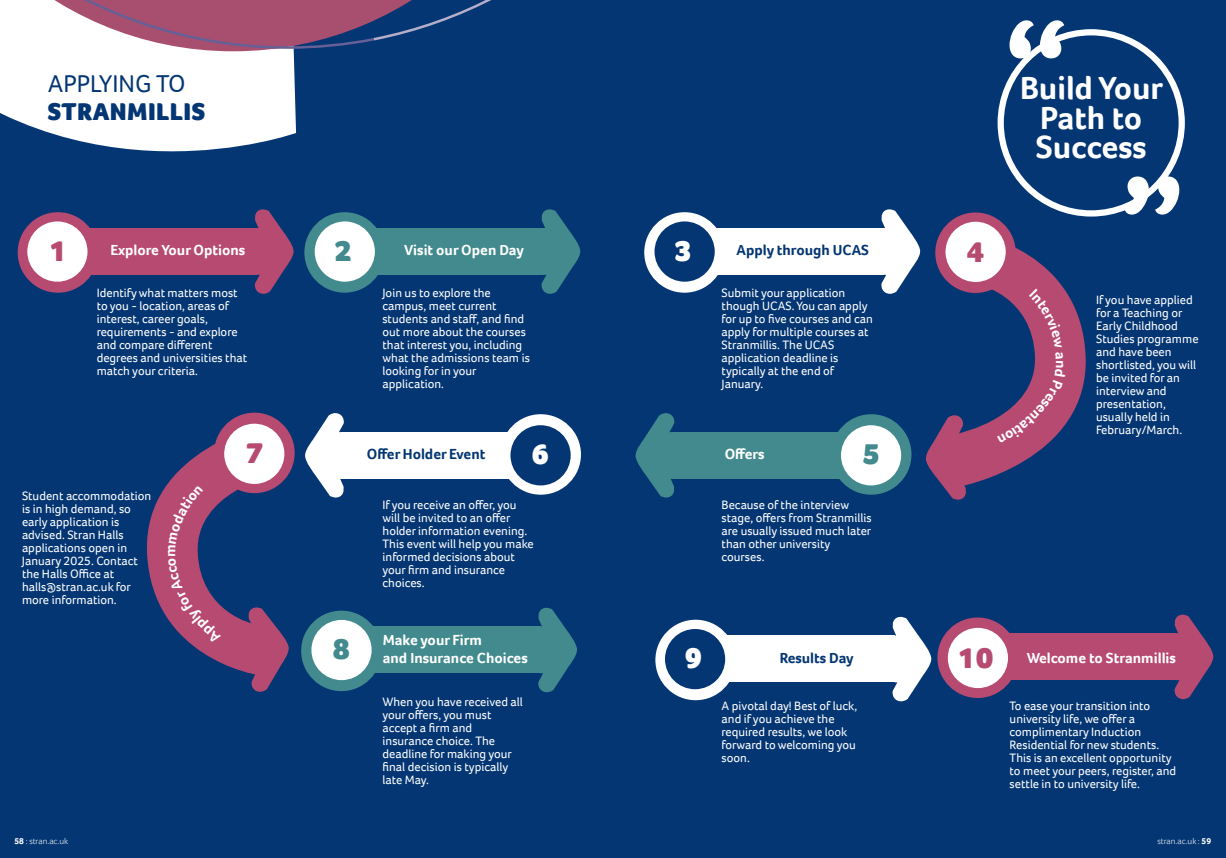
<style>
.page{position:relative;width:1226px;height:858px;background:#fff}
.page>*{position:absolute;margin:0;border:0;box-sizing:border-box;transform-origin:0 0}
.t1{font:700 145.75px "Foco";color:#fff}
.t2{font:700 33px/29.8px "Foco";color:#fff;text-align:center}
.t3{font:900 30px "Foco";color:#b74a70}
.t4{font:900 30px "Foco";color:#428a8d}
.t5{font:900 30px "Foco";color:#fff}
.t6{font:900 25px "Foco";letter-spacing:.015em;color:#043673}
.t7{font:25px "Foco";color:#043673}
.t8{font:700 15px/18px "Foco";color:#fff}
.t9{font:700 15px "Foco";color:#043673}
.t10{font:12.5px/13px "Foco";color:#fff}
.t11{font:300 8.75px "Foco";color:#fff}
.s1{font-weight:700}
</style>
<div class="page">
<div style="left:0;top:0;width:1226px;height:857px;background:#043673"></div>
<svg style="left:0;top:51px;width:296px;height:101px;background:#e4e9f0"></svg>
<svg style="left:0;top:0;width:491px;height:51px"></svg>
<div style="left:18px;top:212px;width:80px;height:81px;background:#b74a70;border-radius:50%"></div>
<div style="left:76px;top:228px;width:181px;height:47px;background:#b74a70"></div>
<svg style="left:254px;top:209px;width:40px;height:85px"></svg>
<div style="left:937px;top:617px;width:81px;height:81px;background:#b74a70;border-radius:50%"></div>
<div style="left:995px;top:633px;width:181px;height:47px;background:#b74a70"></div>
<svg style="left:1174px;top:614px;width:39px;height:86px"></svg>
<div style="left:27px;top:221px;width:61px;height:61px;background:#fff;border-radius:50%"></div>
<div style="left:304px;top:212px;width:81px;height:81px;background:#428a8d;border-radius:50%"></div>
<div style="left:362px;top:228px;width:181px;height:47px;background:#428a8d"></div>
<svg style="left:541px;top:209px;width:39px;height:85px"></svg>
<div style="left:315px;top:221px;width:60px;height:61px;background:#fff;border-radius:50%"></div>
<div style="left:831px;top:414px;width:80px;height:80px;background:#428a8d;border-radius:50%"></div>
<div style="left:672px;top:432px;width:181px;height:47px;background:#428a8d"></div>
<svg style="left:636px;top:413px;width:39px;height:85px"></svg>
<div style="left:841px;top:425px;width:60px;height:60px;background:#fff;border-radius:50%"></div>
<div style="left:301px;top:610px;width:81px;height:81px;background:#428a8d;border-radius:50%"></div>
<div style="left:359px;top:626px;width:181px;height:47px;background:#428a8d"></div>
<svg style="left:538px;top:607px;width:39px;height:86px"></svg>
<div style="left:311px;top:620px;width:61px;height:60px;background:#fff;border-radius:50%"></div>
<div style="left:948px;top:627px;width:60px;height:61px;background:#fff;border-radius:50%"></div>
<div style="left:644px;top:212px;width:81px;height:81px;background:#fff;border-radius:50%"></div>
<div style="left:702px;top:228px;width:181px;height:47px;background:#fff"></div>
<svg style="left:881px;top:209px;width:39px;height:85px"></svg>
<div style="left:655px;top:221px;width:60px;height:61px;background:#043673;border-radius:50%"></div>
<div style="left:655px;top:619px;width:81px;height:81px;background:#fff;border-radius:50%"></div>
<div style="left:713px;top:635px;width:181px;height:47px;background:#fff"></div>
<svg style="left:892px;top:616px;width:39px;height:86px"></svg>
<div style="left:665px;top:629px;width:60px;height:60px;background:#043673;border-radius:50%"></div>
<div style="left:501px;top:414px;width:80px;height:80px;background:#fff;border-radius:50%"></div>
<div style="left:342px;top:432px;width:181px;height:47px;background:#fff"></div>
<svg style="left:305px;top:413px;width:39px;height:85px"></svg>
<div style="left:510px;top:425px;width:61px;height:60px;background:#043673;border-radius:50%"></div>
<svg style="left:926px;top:29px;width:259px;height:471px"></svg>
<svg style="left:146px;top:412px;width:149px;height:280px"></svg>
<h3 class="t7" style="left:48px;top:72px;width:140px">APPLYING TO</h3>
<h3 class="t6" style="left:48px;top:103px;width:159px">STRANMILLIS</h3>
<h3 class="t3" style="left:49px;top:240px;width:19px">1</h3>
<p class="t8" style="left:110px;top:242px;width:137px">Explore Your Options</p>
<h3 class="t4" style="left:335px;top:240px;width:19px">2</h3>
<p class="t8" style="left:404px;top:242px;width:121px">Visit our Open Day</p>
<h3 class="t5" style="left:675px;top:240px;width:19px">3</h3>
<p class="t9" style="left:737px;top:244px;width:134px">Apply through UCAS</p>
<h3 class="t3" style="left:967px;top:241px;width:19px">4</h3>
<h1 class="t1" style="left:1002px;top:18px;width:69px">“</h1>
<h2 class="t2" style="left:1020px;top:76px;width:144px">Build Your<br>Path to<br>Success</h2>
<h1 class="t1" style="left:1119px;top:174px;width:69px">”</h1>
<p class="t10" style="left:97px;top:287px;width:152px">Identify what matters most to you - location, areas of interest, career goals, requirements - and explore and compare different degrees and universities that match your criteria.</p>
<p class="t10" style="left:383px;top:287px;width:149px">Join us to explore the campus, meet current students and staff, and find out more about the courses that interest you, including what the admissions team is looking for in your application.</p>
<p class="t10" style="left:722px;top:287px;width:153px">Submit your application though UCAS. You can apply for up to five courses and can apply for multiple courses at<br>Stranmillis. The UCAS application deadline is typically at the end of<br>January.</p>
<p class="t10" style="left:1096px;top:294px;width:104px">If you have applied for a Teaching or<br>Early Childhood<br>Studies programme and have been shortlisted, you will be invited for an interview and presentation, usually held in<br>February/March.</p>
<p class="t10" style="left:22px;top:490px;width:131px">Student accommodation is in high demand, so early application is advised. Stran Halls applications open in<br>January 2025. Contact the Halls Ofoce at halls@stran.ac.uk for more information.</p>
<h3 class="t3" style="left:245px;top:442px;width:19px">7</h3>
<p class="t9" style="left:367px;top:448px;width:120px">Offer Holder Event</p>
<h3 class="t5" style="left:531px;top:443px;width:19px">6</h3>
<p class="t8" style="left:725px;top:446px;width:42px">Offers</p>
<h3 class="t4" style="left:863px;top:443px;width:19px">5</h3>
<p class="t10" style="left:383px;top:498px;width:153px">If you receive an offer, you will be invited to an offer holder information evening.<br>This event will help you make informed decisions about your firm and insurance choices.</p>
<p class="t10" style="left:722px;top:498px;width:152px">Because of the interview stage, offers from Stranmillis are usually issued much later than other university courses.</p>
<p class="t8" style="left:383px;top:631px;width:147px">Make your Firm<br>and Insurance Choices</p>
<h3 class="t4" style="left:332px;top:638px;width:19px">8</h3>
<h3 class="t5" style="left:685px;top:647px;width:19px">9</h3>
<h3 class="t3" style="left:958px;top:647px;width:37px">10</h3>
<p class="t9" style="left:780px;top:652px;width:75px">Results Day</p>
<p class="t8" style="left:1027px;top:650px;width:151px">Welcome to Stranmillis</p>
<p class="t10" style="left:383px;top:695px;width:142px">When you have received all your offers, you must accept a firm and insurance choice. The deadline for making your final decision is typically late May.</p>
<p class="t10" style="left:722px;top:700px;width:137px">A pivotal day! Best of luck, and if you achieve the required results, we look forward to welcoming you soon.</p>
<p class="t10" style="left:1010px;top:700px;width:168px">To ease your transition into university life, we offer a complimentary Induction<br>Residential for new students.<br>This is an excellent opportunity to meet your peers, register, and settle in to university life.</p>
<p class="t11" style="left:14px;top:835px;width:56px"><span class="s1">58</span> : stran.ac.uk</p>
<p class="t11" style="left:1157px;top:835px;width:55px">stran.ac.uk : <span class="s1">59</span></p>
</div>
